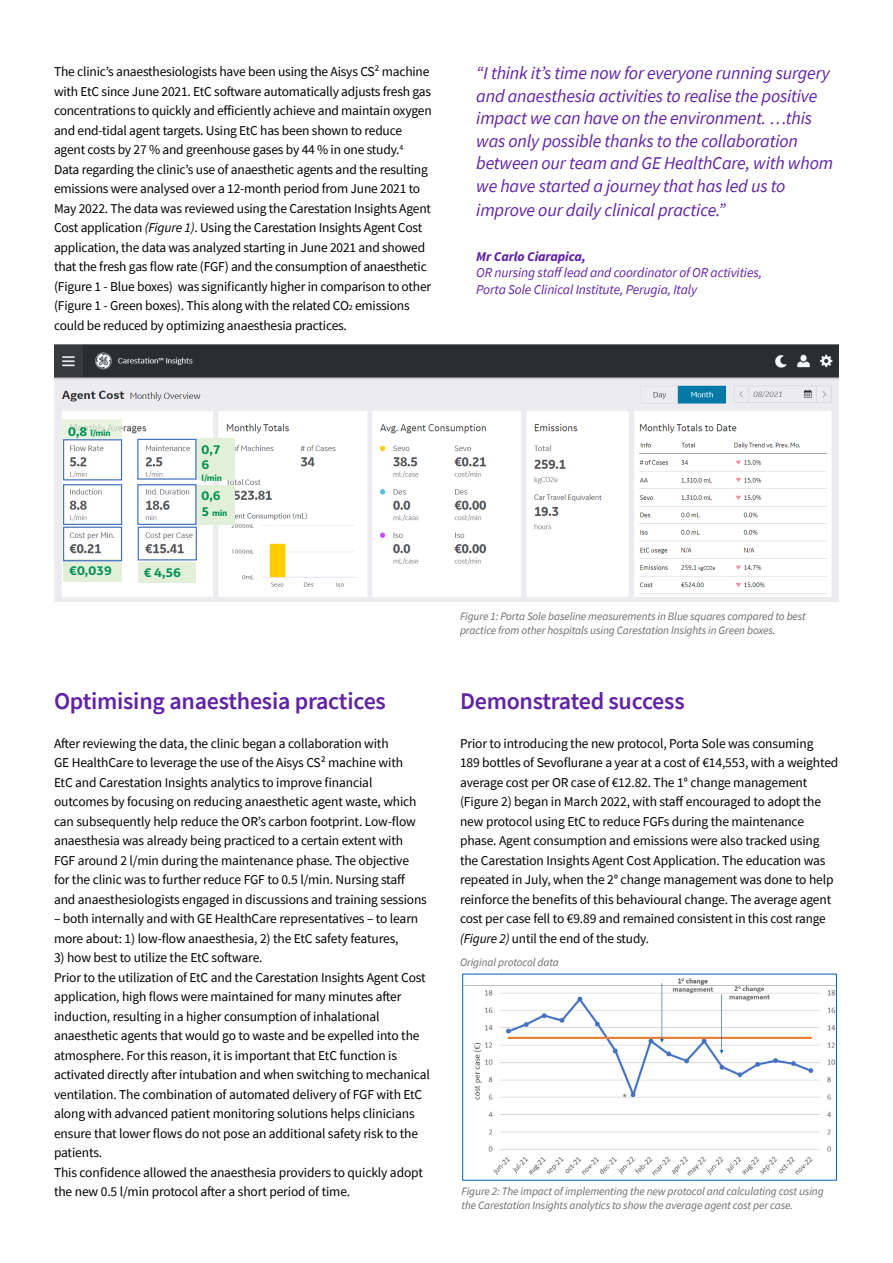
<style>
.page{position:relative;width:893px;height:1263px;background:#fff}
.page>*{position:absolute;margin:0;border:0;box-sizing:border-box;transform-origin:0 0}
.Subheadline_16_18{font:600 24px "Source Sans Pro";letter-spacing:-.01em;color:#6022a6}
.Quote_14_16{font:italic 18px/22.8px "Source Sans Pro";letter-spacing:-.01em;color:#6022a6}
.Body_Copy_9_13{font:13.5px/19.5px "Source Sans Pro";letter-spacing:-.01em;color:#000}
.Quote_14_16-2{font:italic 13.5px/16.2px "Source Sans Pro";letter-spacing:-.01em;color:#6022a6}
.t1{font:700 13.05px/15.5px "GE Inspira Sans";color:#008f53}
.Body_Copy_9_13-2{font:italic 11.25px/13.5px "Source Sans Pro";letter-spacing:-.01em;color:#6a6c6c}
.t2{font:700 9px "GE Inspira Sans";letter-spacing:-.025em;color:#008f53}
.s1{font-style:italic}
.s2{font-size:7.8px}
.s3{font-weight:700}
.s4{font-size:13.05px}
</style>
<div class="page">
<img style="left:54px;top:344px;width:784px;height:258px">
<div style="left:63px;top:419px;width:59px;height:20px;background:#e2f0d9;opacity:.79"></div>
<div style="left:196px;top:485px;width:38px;height:39px;background:#e2f0d9"></div>
<div style="left:196px;top:438px;width:38px;height:42px;background:#e2f0d9"></div>
<div style="left:63px;top:560px;width:59px;height:22px;background:#e2f0d9"></div>
<div style="left:138px;top:562px;width:58px;height:20px;background:#e2f0d9"></div>
<div style="left:137px;top:439px;width:59px;height:41px;border:1px solid #4472c4"></div>
<div style="left:137px;top:484px;width:59px;height:41px;border:1px solid #4472c4"></div>
<div style="left:138px;top:527px;width:59px;height:33px;border:1px solid #4472c4"></div>
<div style="left:63px;top:439px;width:59px;height:41px;border:1px solid #4472c4"></div>
<div style="left:63px;top:527px;width:59px;height:34px;border:1px solid #4472c4"></div>
<div style="left:63px;top:484px;width:59px;height:41px;border:1px solid #4472c4"></div>
<img style="left:464px;top:978px;width:371px;height:198px">
<div style="left:462px;top:974px;width:375px;height:206px;border:1px solid #005eb8"></div>
<p class="Body_Copy_9_13" style="left:54px;top:62px;width:379px">The clinic’s anaesthesiologists have been using the Aisys CS² machine with EtC since June 2021. EtC software automatically adjusts fresh gas concentrations to quickly and efficiently achieve and maintain oxygen and end-tidal agent targets. Using EtC has been shown to reduce agent costs by 27 % and greenhouse gases by 44 % in one study.<sup>4<br></sup>Data regarding the clinic’s use of anaesthetic agents and the resulting emissions were analysed over a 12-month period from June 2021 to May 2022. The data was reviewed using the Carestation Insights Agent Cost application <span class="s1">(Figure 1)</span>. Using the Carestation Insights Agent Cost application, the data was analyzed starting in June 2021 and showed that the fresh gas flow rate (FGF) and the consumption of anaesthetic (Figure 1 - Blue boxes) was significantly higher in comparison to other (Figure 1 - Green boxes). This along with the related CO<span class="s2">2</span> emissions could be reduced by optimizing anaesthesia practices.</p>
<p class="Quote_14_16" style="left:476px;top:62px;width:358px">“I think it’s time now for everyone running surgery and anaesthesia activities to realise the positive impact we can have on the environment. …this was only possible thanks to the collaboration between our team and GE HealthCare, with whom we have started a journey that has led us to improve our daily clinical practice.”</p>
<p class="Quote_14_16-2" style="left:476px;top:248px;width:287px"><span class="s3">Mr Carlo Ciarapica,<br></span>OR nursing staff lead and coordinator of OR activities,<br>Porta Sole Clinical Institute, Perugia, Italy</p>
<p class="t2" style="left:68px;top:428px;width:44px"><span class="s4">0,8</span> l/min</p>
<p class="t1" style="left:69px;top:562px;width:44px">€0,039</p>
<p class="t1" style="left:144px;top:565px;width:39px">€ 4,56</p>
<p class="t1" style="left:202px;top:441px;width:21px">0,7<br>6</p>
<p class="t2" style="left:202px;top:472px;width:22px">l/min</p>
<p class="t1" style="left:202px;top:488px;width:21px">0,6</p>
<p class="t2" style="left:202px;top:507px;width:27px"><span class="s4">5</span> min</p>
<p class="Subheadline_16_18" style="left:54px;top:685px;width:333px">Optimising anaesthesia practices</p>
<p class="Body_Copy_9_13" style="left:54px;top:733px;width:374px">After reviewing the data, the clinic began a collaboration with<br>GE HealthCare to leverage the use of the Aisys CS² machine with<br>EtC and Carestation Insights analytics to improve financial outcomes by focusing on reducing anaesthetic agent waste, which can subsequently help reduce the OR’s carbon footprint. Low-flow anaesthesia was already being practiced to a certain extent with FGF around 2 l/min during the maintenance phase. The objective for the clinic was to further reduce FGF to 0.5 l/min. Nursing staff and anaesthesiologists engaged in discussions and training sessions</p>
<p class="Body_Copy_9_13" style="left:54px;top:909px;width:366px">– both internally and with GE HealthCare representatives – to learn more about: 1) low-flow anaesthesia, 2) the EtC safety features,</p>
<p class="Body_Copy_9_13" style="left:54px;top:948px;width:377px">3) how best to utilize the EtC software.<br>Prior to the utilization of EtC and the Carestation Insights Agent Cost application, high flows were maintained for many minutes after induction, resulting in a higher consumption of inhalational anaesthetic agents that would go to waste and be expelled into the atmosphere. For this reason, it is important that EtC function is activated directly after intubation and when switching to mechanical ventilation. The combination of automated delivery of FGF with EtC along with advanced patient monitoring solutions helps clinicians ensure that lower flows do not pose an additional safety risk to the patients.<br>This confidence allowed the anaesthesia providers to quickly adopt the new 0.5 l/min protocol after a short period of time.</p>
<p class="Body_Copy_9_13-2" style="left:460px;top:610px;width:347px">Figure 1: Porta Sole baseline measurements in Blue squares compared to best practice from other hospitals using Carestation Insights in Green boxes.</p>
<p class="Subheadline_16_18" style="left:460px;top:685px;width:226px">Demonstrated success</p>
<p class="Body_Copy_9_13" style="left:460px;top:733px;width:380px">Prior to introducing the new protocol, Porta Sole was consuming<br>189 bottles of Sevoflurane a year at a cost of €14,553, with a weighted average cost per OR case of €12.82. The 1° change management (Figure 2) began in March 2022, with staff encouraged to adopt the new protocol using EtC to reduce FGFs during the maintenance phase. Agent consumption and emissions were also tracked using the Carestation Insights Agent Cost Application. The education was repeated in July, when the 2° change management was done to help reinforce the benefits of this behavioural change. The average agent cost per case fell to €9.89 and remained consistent in this cost range <span class="s1">(Figure 2)</span> until the end of the study.</p>
<p class="Body_Copy_9_13-2" style="left:460px;top:956px;width:100px">Original protocol data</p>
<p class="Body_Copy_9_13-2" style="left:462px;top:1184px;width:364px">Figure 2: The impact of implementing the new protocol and calculating cost using the Carestation Insights analytics to show the average agent cost per case.</p>
</div>
